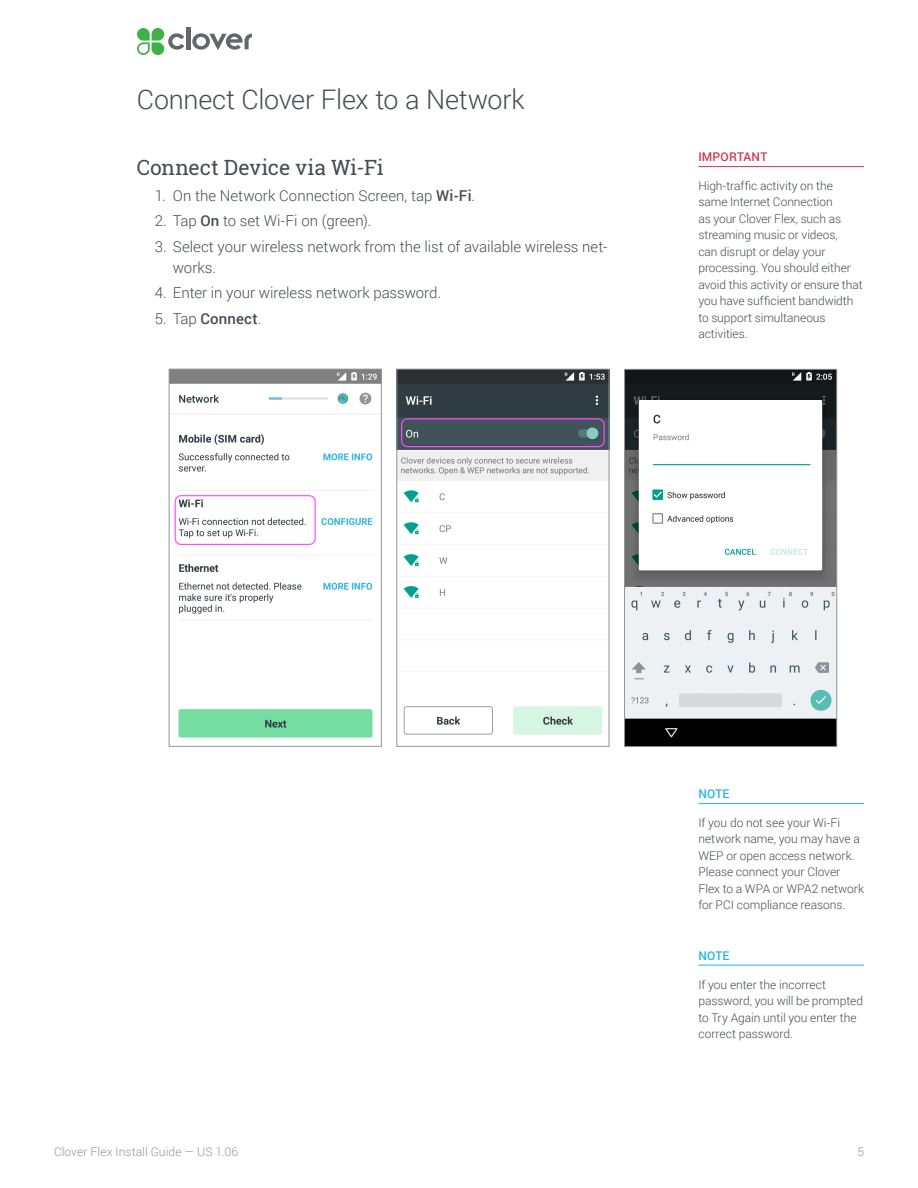
<style>
.page{position:relative;width:918px;height:1188px;background:#fff}
.page>*{position:absolute;margin:0;border:0;box-sizing:border-box;transform-origin:0 0}
.Page_Header_18_24{font:300 27px "Roboto";letter-spacing:-.01em;color:#464b54}
.Section_Title_14_20{font:21px "Roboto Slab";letter-spacing:-.005em;color:#464b54}
.t1{font:300 15px/21px "Roboto";color:#464b54}
.t2{font:500 15px "Roboto";letter-spacing:.015em;color:#464b54}
.Caption_8_11{font:300 12px/16.5px "Roboto";letter-spacing:-.005em;color:#464b54}
.t3{font:300 12px "Roboto";letter-spacing:.01em;color:#939598}
.Caption_8_11-2{font:500 12px "Roboto";letter-spacing:.015em;color:#d03352}
.Caption_8_11-3{font:500 12px "Roboto";letter-spacing:.015em;color:#1fb4e6}
.s1{font-weight:500}
.s2{font-weight:300}
</style>
<div class="page">
<hr style="left:186px;top:27px;width:4px;height:22px;background:#63666a">
<svg style="left:192px;top:33px;width:60px;height:17px"></svg>
<svg style="left:137px;top:28px;width:47px;height:27px"></svg>
<hr style="left:698px;top:803px;width:166px;height:1px;background:#1fb4e6">
<hr style="left:698px;top:965px;width:166px;height:1px;background:#1fb4e6">
<hr style="left:698px;top:166px;width:166px;height:1px;background:#d03352">
<img style="left:171px;top:371px;width:208px;height:367px">
<div style="left:169px;top:369px;width:212px;height:377px;border:1px solid #939598"></div>
<img style="left:399px;top:371px;width:208px;height:364px">
<div style="left:397px;top:369px;width:212px;height:377px;border:1px solid #939598"></div>
<img style="left:626px;top:371px;width:209px;height:374px">
<div style="left:624px;top:369px;width:213px;height:378px;border:1px solid #939598"></div>
<p class="Page_Header_18_24" style="left:137px;top:81px;width:389px">Connect Clover Flex to a Network</p>
<p class="Section_Title_14_20" style="left:137px;top:153px;width:249px">Connect Device via Wi-Fi</p>
<p class="t1" style="left:155px;top:184px;width:322px">1. On the Network Connection Screen, tap <span class="s1">Wi-Fi</span>.</p>
<p class="t1" style="left:155px;top:210px;width:218px">2. Tap <span class="s1">On</span> to set Wi-Fi on (green).</p>
<p class="t1" style="left:173px;top:235px;width:436px;text-indent:-18px">3. Select your wireless network from the list of available wireless net&shy;works.</p>
<p class="t1" style="left:155px;top:282px;width:288px">4. Enter in your wireless network password.</p>
<p class="t2" style="left:155px;top:308px;width:108px"><span class="s2">5. Tap</span> Connect<span class="s2">.</span></p>
<p class="Caption_8_11-2" style="left:698px;top:148px;width:70px">IMPORTANT</p>
<p class="Caption_8_11" style="left:698px;top:177px;width:166px">High-traffic activity on the same Internet Connection<br>as your Clover Flex, such as streaming music or videos,<br>can disrupt or delay your processing. You should either avoid this activity or ensure that you have sufficient bandwidth to support simultaneous activities.</p>
<p class="Caption_8_11-3" style="left:698px;top:785px;width:33px">NOTE</p>
<p class="Caption_8_11" style="left:698px;top:814px;width:167px">If you do not see your Wi-Fi network name, you may have a<br>WEP or open access network.<br>Please connect your Clover<br>Flex to a WPA or WPA2 network for PCI compliance reasons.</p>
<p class="Caption_8_11-3" style="left:698px;top:947px;width:33px">NOTE</p>
<p class="Caption_8_11" style="left:698px;top:976px;width:166px">If you enter the incorrect password, you will be prompted to Try Again until you enter the correct password.</p>
<p class="t3" style="left:54px;top:1143px;width:186px">Clover Flex Install Guide — US 1.06</p>
<p class="t3" style="left:857px;top:1143px;width:8px">5</p>
</div>
